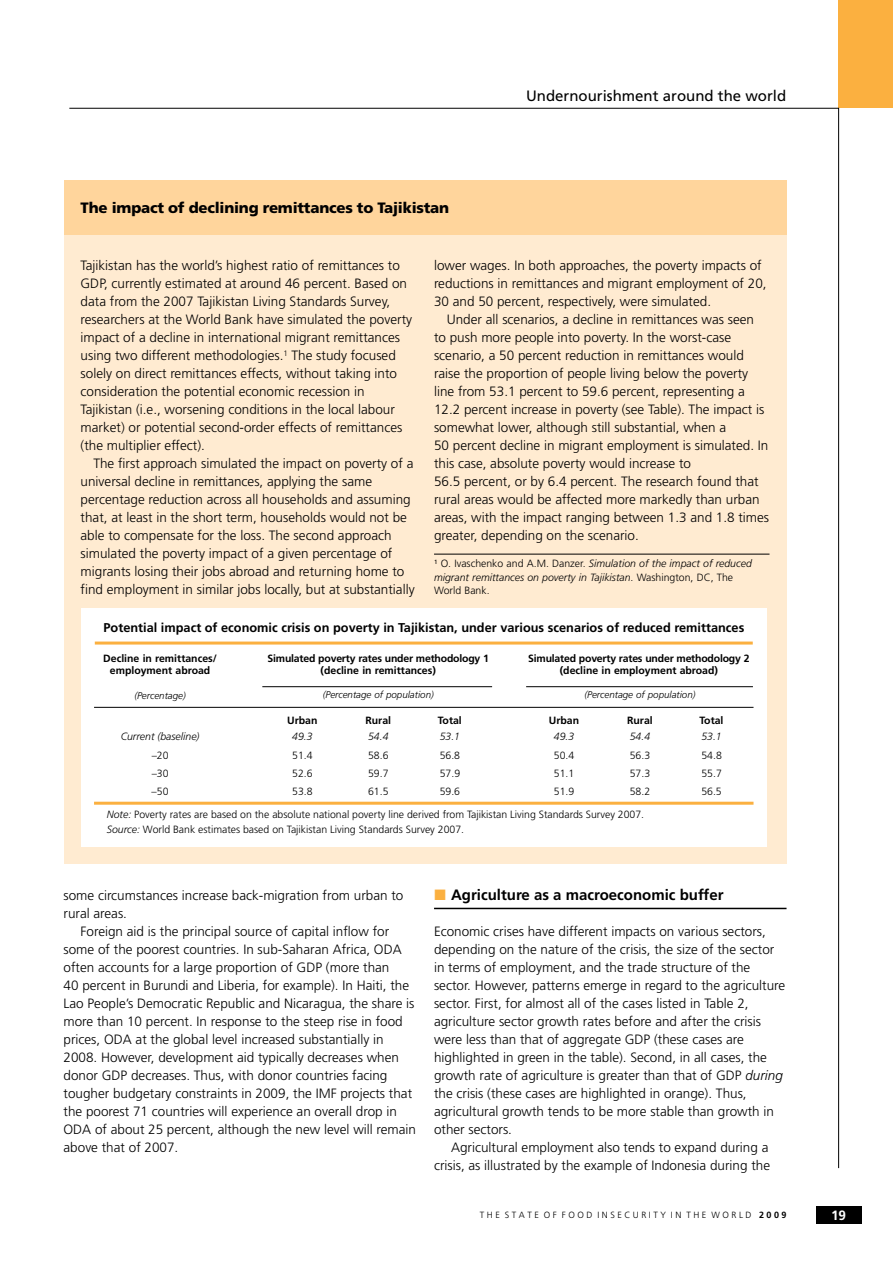
<style>
.page{position:relative;width:893px;height:1263px;background:#fff}
.page>*{position:absolute;margin:0;border:0;box-sizing:border-box;transform-origin:0 0}
.t1{font:900 15px "Frutiger LT Std";letter-spacing:-.015em;color:#000}
.t2{font:700 15px "Frutiger LT Std";color:#000}
.t3{font:15px "Frutiger LT Std";color:#000}
.t4{font:300 13.5px/18px "Frutiger LT Std";color:#000}
.t5{font:700 13.5px "Frutiger LT Std";color:#fff}
.t6{font:700 12.75px "Frutiger LT Std";color:#000}
.t7{font:300 10.5px/15.5px "Frutiger LT Std";color:#000}
.t8{font:italic 300 10.5px/13.5px "Frutiger LT Std";color:#000}
.t9{font:700 10.5px/12px "Frutiger LT Std";letter-spacing:-.02em;color:#000;text-align:center}
.t10{font:700 10.5px/12px "Frutiger LT Std";color:#000;text-align:center}
.t11{font:italic 300 9.75px "Frutiger LT Std";color:#000}
.t12{font:300 9px "Frutiger LT Std";color:#000}
.s1{font-style:normal}
.s2{font-style:italic}
.s3{color:#fbb040}
.s4{font-weight:700}
</style>
<div class="page">
<div style="left:838px;top:0;width:55px;height:108px;background:#fbb040"></div>
<div style="left:816px;top:1206px;width:45px;height:18px;background:#000"></div>
<div style="left:64px;top:181px;width:722px;height:683px;background:#ffebd1"></div>
<hr style="left:434px;top:554px;width:335px;height:1px;background:#000">
<div style="left:64px;top:180px;width:722px;height:55px;background:#ffd59c"></div>
<div style="left:81px;top:608px;width:686px;height:238px;background:#fff"></div>
<hr style="left:95px;top:642px;width:658px;height:3px;background:#fbb040">
<hr style="left:94px;top:707px;width:659px;height:1px;background:#000">
<hr style="left:262px;top:686px;width:230px;height:1px;background:#000">
<hr style="left:526px;top:686px;width:227px;height:1px;background:#000">
<hr style="left:94px;top:802px;width:659px;height:3px;background:#fbb040">
<hr style="left:434px;top:908px;width:352px;height:1px;background:#000">
<p class="t1" style="left:81px;top:201px;width:370px">The impact of declining remittances to Tajikistan</p>
<p class="t3" style="left:526px;top:90px;width:262px">Undernourishment around the world</p>
<p class="t4" style="left:81px;top:257px;width:333px">Tajikistan has the world’s highest ratio of remittances to GDP, currently estimated at around 46 percent. Based on data from the 2007 Tajikistan Living Standards Survey, researchers at the World Bank have simulated the poverty impact of a decline in international migrant remittances using two different methodologies.<sup>1</sup> The study focused solely on direct remittances effects, without taking into consideration the potential economic recession in Tajikistan (i.e., worsening conditions in the local labour market) or potential second-order effects of remittances (the multiplier effect).</p>
<p class="t4" style="left:81px;top:455px;width:336px;text-indent:13px">The first approach simulated the impact on poverty of a universal decline in remittances, applying the same percentage reduction across all households and assuming that, at least in the short term, households would not be able to compensate for the loss. The second approach simulated the poverty impact of a given percentage of migrants losing their jobs abroad and returning home to find employment in similar jobs locally, but at substantially</p>
<p class="t4" style="left:434px;top:257px;width:334px">lower wages. In both approaches, the poverty impacts of reductions in remittances and migrant employment of 20,<br>30 and 50 percent, respectively, were simulated.</p>
<p class="t4" style="left:434px;top:311px;width:337px;text-indent:13px">Under all scenarios, a decline in remittances was seen to push more people into poverty. In the worst-case scenario, a 50 percent reduction in remittances would raise the proportion of people living below the poverty line from 53.1 percent to 59.6 percent, representing a 12.2 percent increase in poverty (see Table). The impact is somewhat lower, although still substantial, when a<br>50 percent decline in migrant employment is simulated. In this case, absolute poverty would increase to<br>56.5 percent, or by 6.4 percent. The research found that rural areas would be affected more markedly than urban areas, with the impact ranging between 1.3 and 1.8 times greater, depending on the scenario.</p>
<p class="t8" style="left:434px;top:557px;width:319px"><sup>1</sup> <span class="s1">O. Ivaschenko and A.M. Danzer.</span> Simulation of the impact of reduced migrant remittances on poverty in Tajikistan<span class="s1">. Washington, DC, The<br>World Bank.</span></p>
<p class="t6" style="left:103px;top:622px;width:642px">Potential impact of economic crisis on poverty in Tajikistan, under various scenarios of reduced remittances</p>
<p class="t10" style="left:103px;top:652px;width:115px">Decline in remittances/ employment abroad</p>
<p class="t9" style="left:268px;top:652px;width:223px">Simulated poverty rates under methodology 1 (decline in remittances)</p>
<p class="t9" style="left:528px;top:652px;width:223px">Simulated poverty rates under methodology 2 (decline in employment abroad)</p>
<p class="t11" style="left:134px;top:692px;width:53px">(Percentage)</p>
<p class="t11" style="left:323px;top:690px;width:113px">(Percentage of population)</p>
<p class="t11" style="left:584px;top:690px;width:113px">(Percentage of population)</p>
<p class="t10" style="left:287px;top:715px;width:32px">Urban</p>
<p class="t10" style="left:365px;top:715px;width:27px">Rural</p>
<p class="t10" style="left:438px;top:715px;width:25px">Total</p>
<p class="t10" style="left:549px;top:715px;width:32px">Urban</p>
<p class="t10" style="left:627px;top:715px;width:27px">Rural</p>
<p class="t10" style="left:700px;top:715px;width:25px">Total</p>
<p class="t8" style="left:121px;top:731px;width:80px">Current (baseline)</p>
<p class="t8" style="left:292px;top:731px;width:22px">49.3</p>
<p class="t8" style="left:368px;top:731px;width:22px">54.4</p>
<p class="t8" style="left:440px;top:731px;width:22px">53.1</p>
<p class="t8" style="left:554px;top:731px;width:22px">49.3</p>
<p class="t8" style="left:630px;top:731px;width:22px">54.4</p>
<p class="t8" style="left:701px;top:731px;width:22px">53.1</p>
<p class="t7" style="left:152px;top:748px;width:18px">–20</p>
<p class="t7" style="left:292px;top:748px;width:22px">51.4</p>
<p class="t7" style="left:368px;top:748px;width:22px">58.6</p>
<p class="t7" style="left:440px;top:748px;width:22px">56.8</p>
<p class="t7" style="left:554px;top:748px;width:22px">50.4</p>
<p class="t7" style="left:630px;top:748px;width:22px">56.3</p>
<p class="t7" style="left:701px;top:748px;width:22px">54.8</p>
<p class="t7" style="left:152px;top:766px;width:18px">–30</p>
<p class="t7" style="left:292px;top:766px;width:22px">52.6</p>
<p class="t7" style="left:368px;top:766px;width:22px">59.7</p>
<p class="t7" style="left:440px;top:766px;width:22px">57.9</p>
<p class="t7" style="left:554px;top:766px;width:22px">51.1</p>
<p class="t7" style="left:630px;top:766px;width:22px">57.3</p>
<p class="t7" style="left:701px;top:766px;width:22px">55.7</p>
<p class="t7" style="left:152px;top:784px;width:18px">–50</p>
<p class="t7" style="left:292px;top:784px;width:22px">53.8</p>
<p class="t7" style="left:368px;top:784px;width:22px">61.5</p>
<p class="t7" style="left:440px;top:784px;width:22px">59.6</p>
<p class="t7" style="left:554px;top:784px;width:22px">51.9</p>
<p class="t7" style="left:630px;top:784px;width:22px">58.2</p>
<p class="t7" style="left:701px;top:784px;width:22px">56.5</p>
<p class="t7" style="left:107px;top:807px;width:539px"><span class="s2">Note:</span> Poverty rates are based on the absolute national poverty line derived from Tajikistan Living Standards Survey 2007.<br><span class="s2">Source:</span> World Bank estimates based on Tajikistan Living Standards Survey 2007.</p>
<p class="t4" style="left:64px;top:887px;width:341px">some circumstances increase back-migration from urban to rural areas.</p>
<p class="t4" style="left:64px;top:923px;width:354px;text-indent:17px">Foreign aid is the principal source of capital inflow for some of the poorest countries. In sub-Saharan Africa, ODA often accounts for a large proportion of GDP (more than<br>40 percent in Burundi and Liberia, for example). In Haiti, the Lao People’s Democratic Republic and Nicaragua, the share is more than 10 percent. In response to the steep rise in food prices, ODA at the global level increased substantially in 2008. However, development aid typically decreases when donor GDP decreases. Thus, with donor countries facing tougher budgetary constraints in 2009, the IMF projects that the poorest 71 countries will experience an overall drop in ODA of about 25 percent, although the new level will remain above that of 2007.</p>
<p class="t2" style="left:434px;top:888px;width:291px"><span class="s3">■</span> Agriculture as a macroeconomic buffer</p>
<p class="t4" style="left:434px;top:923px;width:353px">Economic crises have different impacts on various sectors, depending on the nature of the crisis, the size of the sector in terms of employment, and the trade structure of the sector. However, patterns emerge in regard to the agriculture sector. First, for almost all of the cases listed in Table 2, agriculture sector growth rates before and after the crisis were less than that of aggregate GDP (these cases are highlighted in green in the table). Second, in all cases, the growth rate of agriculture is greater than that of GDP <span class="s2">during </span>the crisis (these cases are highlighted in orange). Thus, agricultural growth tends to be more stable than growth in other sectors.</p>
<p class="t4" style="left:434px;top:1139px;width:338px;text-align:right">Agricultural employment also tends to expand during a crisis, as illustrated by the example of Indonesia during the</p>
<p class="t12" style="left:480px;top:1211px;width:308px">T H E S T A T E O F F O O D I N S E C U R I T Y I N T H E W O R L D <span class="s4">2 0 0 9</span></p>
<p class="t5" style="left:831px;top:1210px;width:17px">19</p>
</div>
